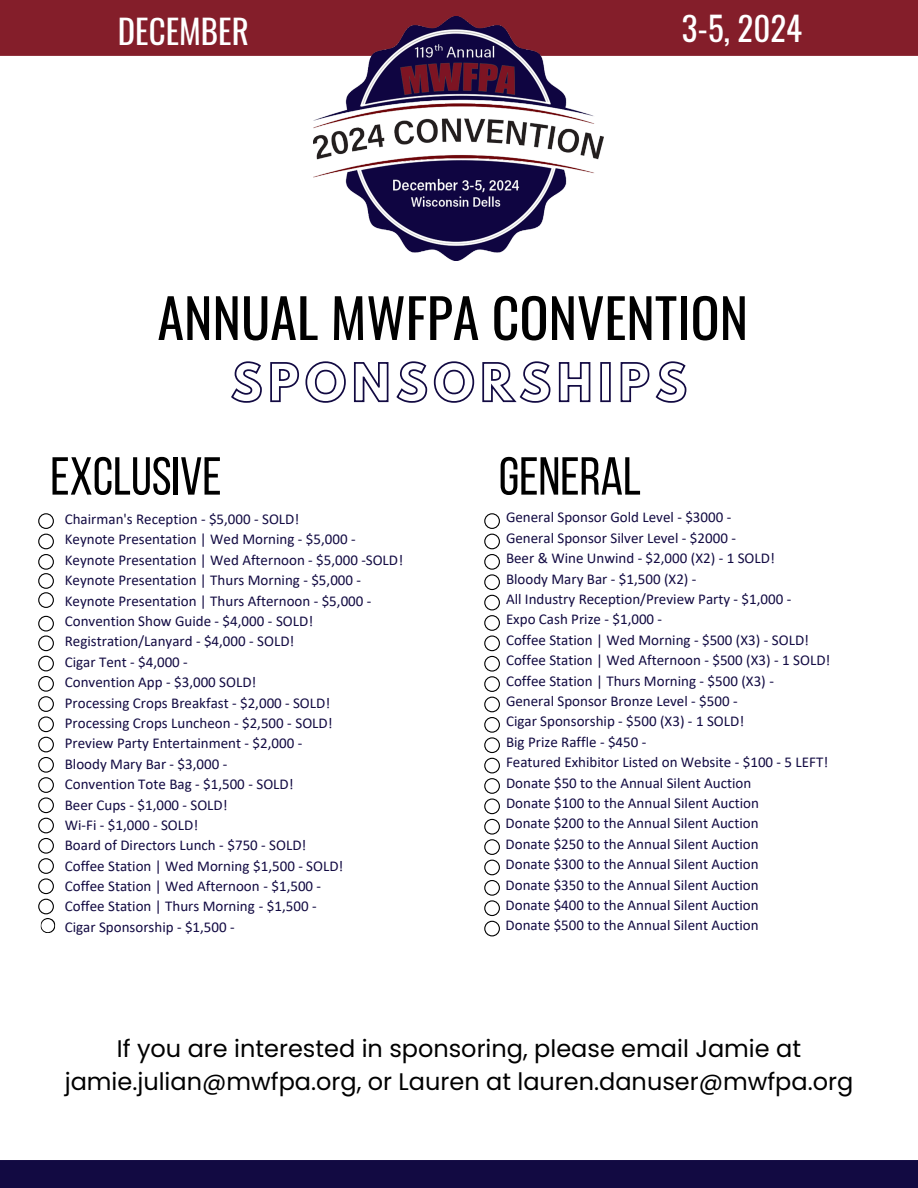
<style>
.page{position:relative;width:918px;height:1188px;background:#fff}
.page>*{position:absolute;margin:0;border:0;box-sizing:border-box;transform-origin:0 0}
.t1{font:54px "Oswald";color:#000}
.t2{font:53.4px "Bebas Neue";color:#000}
.t3{font:33px "Oswald";color:#fff}
.t4{font:24px/32.7px "Poppins";color:#000;text-align:center}
.t5{font:15px/20.4px "Calibri";color:#120a42}
</style>
<div class="page">
<svg style="left:38px;top:513px;width:16px;height:95px"></svg>
<svg style="left:484px;top:513px;width:16px;height:423px"></svg>
<div style="left:0;top:0;width:918px;height:56px;background:#841e2a"></div>
<img style="left:314px;top:17px;width:290px;height:244px">
<svg style="left:231px;top:361px;width:456px;height:42px"></svg>
<div style="left:0;top:1160px;width:918px;height:28px;background:#120a42"></div>
<svg style="left:38px;top:616px;width:18px;height:317px"></svg>
<p class="t3" style="left:118px;top:6px;width:132px">DECEMBER</p>
<h5 class="t3" style="left:682px;top:3px;width:122px">3-5, 2024</h5>
<p class="t1" style="left:157px;top:276px;width:592px">ANNUAL MWFPA CONVENTION</p>
<h4 class="t2" style="left:50px;top:455px;width:173px">EXCLUSIVE</h4>
<p class="t5" style="left:65px;top:508px;width:340px">Chairman's Reception - $5,000 - SOLD!<br>Keynote Presentation | Wed Morning - $5,000 - Keynote Presentation | Wed Afternoon - $5,000 -SOLD!<br>Keynote Presentation | Thurs Morning - $5,000 - Keynote Presentation | Thurs Afternoon - $5,000 - Convention Show Guide - $4,000 - SOLD!<br>Registration/Lanyard - $4,000 - SOLD!<br>Cigar Tent - $4,000 -<br>Convention App - $3,000 SOLD!<br>Processing Crops Breakfast - $2,000 - SOLD!<br>Processing Crops Luncheon - $2,500 - SOLD!<br>Preview Party Entertainment - $2,000 -<br>Bloody Mary Bar - $3,000 -<br>Convention Tote Bag - $1,500 - SOLD!<br>Beer Cups - $1,000 - SOLD!<br>Wi-Fi - $1,000 - SOLD!<br>Board of Directors Lunch - $750 - SOLD!<br>Coffee Station | Wed Morning $1,500 - SOLD!<br>Coffee Station | Wed Afternoon - $1,500 -<br>Coffee Station | Thurs Morning - $1,500 -<br>Cigar Sponsorship - $1,500 -</p>
<p class="t5" style="left:506px;top:507px;width:326px">General Sponsor Gold Level - $3000 -<br>General Sponsor Silver Level - $2000 -<br>Beer &amp; Wine Unwind - $2,000 (X2) - 1 SOLD!<br>Bloody Mary Bar - $1,500 (X2) -<br>All Industry Reception/Preview Party - $1,000 -<br>Expo Cash Prize - $1,000 -<br>Coffee Station | Wed Morning - $500 (X3) - SOLD!<br>Coffee Station | Wed Afternoon - $500 (X3) - 1 SOLD!<br>Coffee Station | Thurs Morning - $500 (X3) -<br>General Sponsor Bronze Level - $500 -<br>Cigar Sponsorship - $500 (X3) - 1 SOLD!<br>Big Prize Raffle - $450 -<br>Featured Exhibitor Listed on Website - $100 - 5 LEFT!<br>Donate $50 to the Annual Silent Auction<br>Donate $100 to the Annual Silent Auction<br>Donate $200 to the Annual Silent Auction<br>Donate $250 to the Annual Silent Auction<br>Donate $300 to the Annual Silent Auction<br>Donate $350 to the Annual Silent Auction<br>Donate $400 to the Annual Silent Auction<br>Donate $500 to the Annual Silent Auction</p>
<p class="t2" style="left:499px;top:455px;width:144px">GENERAL</p>
<p class="t4" style="left:65px;top:1032px;width:790px">If you are interested in sponsoring, please email Jamie at jamie.julian@mwfpa.org, or Lauren at lauren.danuser@mwfpa.org</p>
</div>
